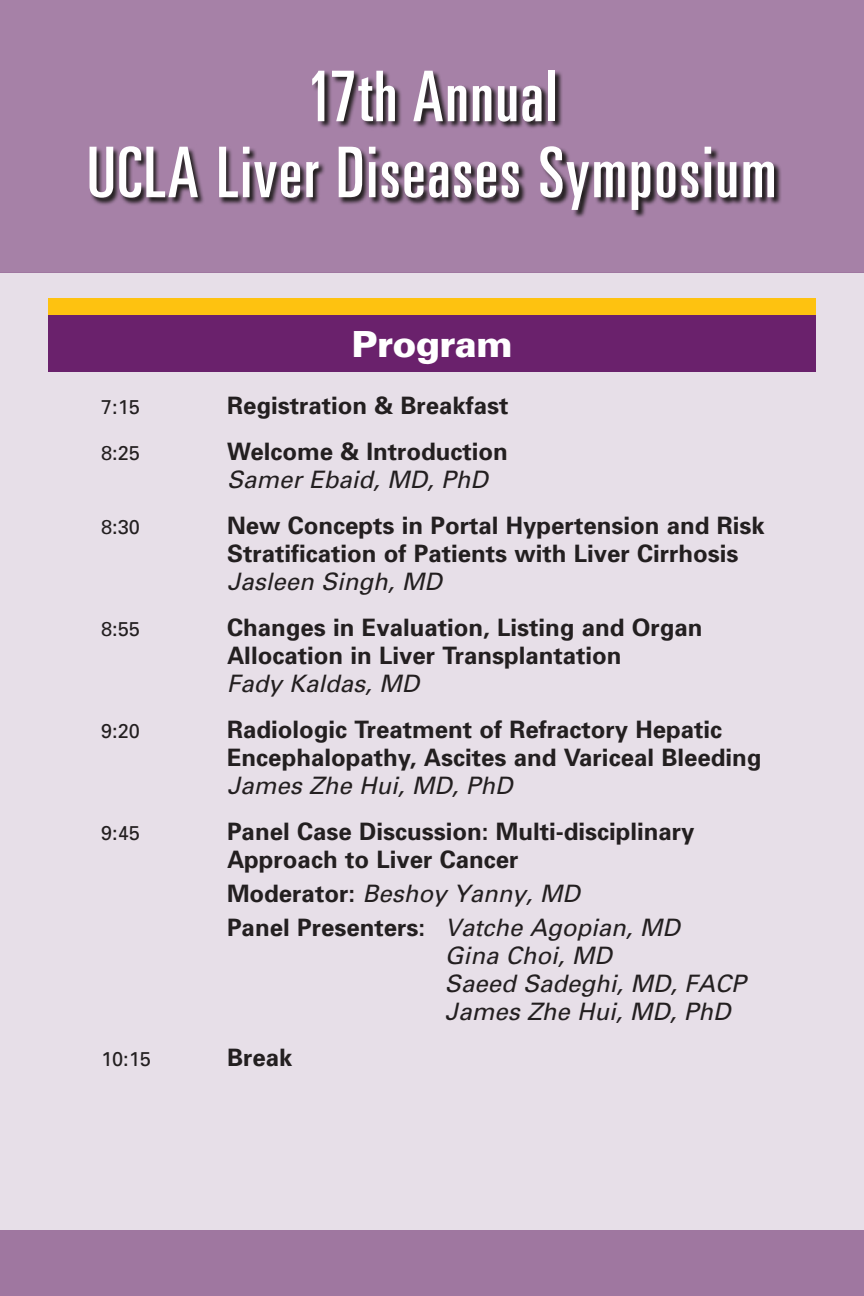
<style>
.page{position:relative;width:864px;height:1296px;background:#fff}
.page>*{position:absolute;margin:0;border:0;box-sizing:border-box;transform-origin:0 0}
.t1{font:ultra-condensed 70px/76px "Univers";letter-spacing:.025em;color:#fff;text-align:center}
.reg_txt{font:900 36px "Univers";letter-spacing:-.015em;color:#fff}
.prg_txt{font:700 24px/28px "Univers";color:#231f20}
.speakers{font:italic 24px "Univers";color:#231f20}
.speakers-2{font:700 24px "Univers";color:#231f20}
.prg_txt-2{font:20px "Univers";color:#231f20}
.s1{font-weight:700;font-style:normal}
.s2{font-weight:400;font-style:italic}
</style>
<div class="page">
<div style="left:0;top:272px;width:864px;height:1024px;background:#e7dfe8"></div>
<div style="left:0;top:0;width:864px;height:272px;background:#a681a7"></div>
<div style="left:0;top:1230px;width:864px;height:66px;background:#9f77a0"></div>
<div style="left:48px;top:315px;width:768px;height:56px;background:#6a216c"></div>
<div style="left:48px;top:299px;width:768px;height:16px;background:#fec210"></div>
<svg style="left:90px;top:72px;width:691px;height:145px"></svg>
<p class="t1" style="left:87px;top:58px;width:691px">17th Annual<br>UCLA Liver Diseases Symposium</p>
<p class="reg_txt" style="left:352px;top:322px;width:162px">Program</p>
<p class="prg_txt-2" style="left:101px;top:394px;width:40px">7:15</p>
<p class="prg_txt" style="left:227px;top:390px;width:283px">Registration &amp; Breakfast</p>
<p class="prg_txt-2" style="left:101px;top:440px;width:40px">8:25</p>
<p class="prg_txt" style="left:227px;top:436px;width:282px">Welcome &amp; Introduction</p>
<p class="speakers" style="left:227px;top:464px;width:262px">Samer Ebaid, MD, PhD</p>
<p class="prg_txt-2" style="left:101px;top:514px;width:40px">8:30</p>
<p class="prg_txt" style="left:227px;top:510px;width:539px">New Concepts in Portal Hypertension and Risk<br>Stratification of Patients with Liver Cirrhosis</p>
<p class="speakers" style="left:227px;top:566px;width:216px">Jasleen Singh, MD</p>
<p class="prg_txt-2" style="left:101px;top:616px;width:40px">8:55</p>
<p class="prg_txt" style="left:227px;top:612px;width:477px">Changes in Evaluation, Listing and Organ<br>Allocation in Liver Transplantation</p>
<p class="speakers" style="left:227px;top:668px;width:194px">Fady Kaldas, MD</p>
<p class="prg_txt-2" style="left:101px;top:718px;width:40px">9:20</p>
<p class="prg_txt" style="left:227px;top:714px;width:536px">Radiologic Treatment of Refractory Hepatic<br>Encephalopathy, Ascites and Variceal Bleeding</p>
<p class="speakers" style="left:227px;top:770px;width:287px">James Zhe Hui, MD, PhD</p>
<p class="prg_txt-2" style="left:101px;top:820px;width:40px">9:45</p>
<p class="prg_txt" style="left:227px;top:816px;width:469px">Panel Case Discussion: Multi-disciplinary<br>Approach to Liver Cancer</p>
<p class="speakers" style="left:227px;top:878px;width:354px"><span class="s1">Moderator:</span> Beshoy Yanny, MD</p>
<p class="speakers-2" style="left:227px;top:912px;width:454px">Panel Presenters: <span class="s2">Vatche Agopian, MD</span></p>
<p class="speakers" style="left:445px;top:940px;width:168px">Gina Choi, MD</p>
<p class="speakers" style="left:445px;top:968px;width:302px">Saeed Sadeghi, MD, FACP</p>
<p class="speakers" style="left:445px;top:996px;width:287px">James Zhe Hui, MD, PhD</p>
<p class="prg_txt-2" style="left:101px;top:1046px;width:52px">10:15</p>
<p class="prg_txt" style="left:227px;top:1042px;width:67px">Break</p>
</div>
